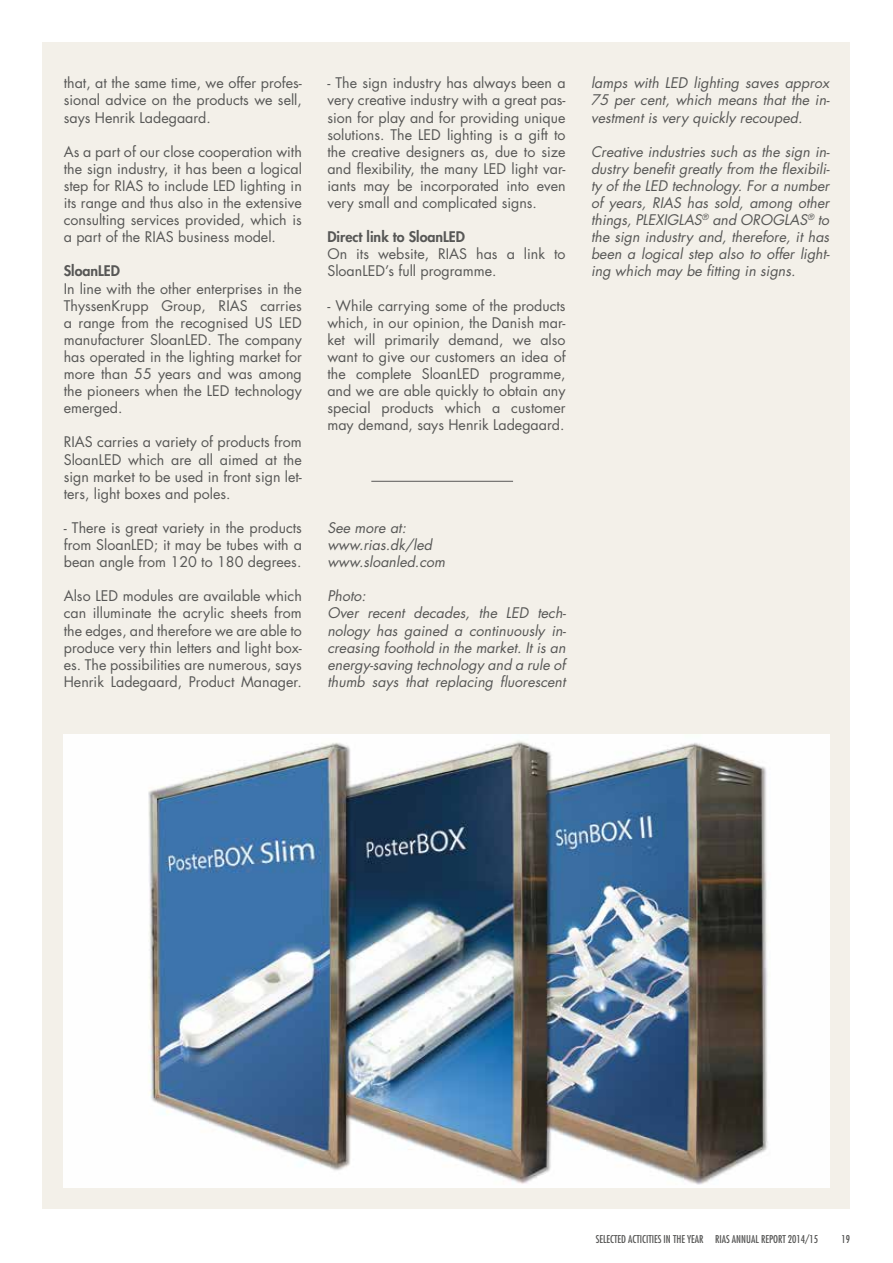
<style>
.page{position:relative;width:893px;height:1263px;background:#fff}
.page>*{position:absolute;margin:0;border:0;box-sizing:border-box;transform-origin:0 0}
.t1{font:14.25px/17.1px "Futura Std";color:#575756;text-align:justify}
.t2{font:italic 14.25px/17.1px "Futura Std";color:#575756}
.t3{font:800 14.25px "Futura Std";color:#575756}
.t4{font:condensed 10.5px "Futura Std";color:#575756}
</style>
<div class="page">
<div style="left:43px;top:43px;width:807px;height:1166px;background:#f3f0e9"></div>
<img style="left:64px;top:734px;width:765px;height:454px">
<hr style="left:371px;top:481px;width:142px;height:1px;background:#575756">
<p class="t1" style="left:64px;top:75px;width:240px">that, at the same time, we offer profes&shy;sional advice on the products we sell, says Henrik Ladegaard.</p>
<p class="t1" style="left:64px;top:143px;width:240px">As a part of our close cooperation with the sign industry, it has been a logical step for RIAS to include LED lighting in its range and thus also in the extensive consulting services provided, which is a part of the RIAS business model.</p>
<p class="t3" style="left:64px;top:262px;width:58px">SloanLED</p>
<p class="t1" style="left:64px;top:280px;width:240px">In line with the other enterprises in the ThyssenKrupp Group, RIAS carries a range from the recognised US LED manufacturer SloanLED. The company has operated in the lighting market for more than 55 years and was among the pioneers when the LED technology emerged.</p>
<p class="t1" style="left:64px;top:434px;width:240px">RIAS carries a variety of products from SloanLED which are all aimed at the sign market to be used in front sign let&shy;ters, light boxes and poles.</p>
<p class="t1" style="left:64px;top:519px;width:240px">- There is great variety in the products from SloanLED; it may be tubes with a bean angle from 120 to 180 degrees.</p>
<p class="t1" style="left:64px;top:588px;width:240px">Also LED modules are available which can illuminate the acrylic sheets from the edges, and therefore we are able to produce very thin letters and light box&shy;es. The possibilities are numerous, says Henrik Ladegaard, Product Manager.</p>
<p class="t1" style="left:327px;top:75px;width:240px">- The sign industry has always been a very creative industry with a great pas&shy;sion for play and for providing unique solutions. The LED lighting is a gift to the creative designers as, due to size and flexibility, the many LED light var&shy;iants may be incorporated into even very small and complicated signs.</p>
<p class="t3" style="left:327px;top:228px;width:139px">Direct link to SloanLED</p>
<p class="t1" style="left:327px;top:246px;width:240px">On its website, RIAS has a link to<br>SloanLED’s full programme.</p>
<p class="t1" style="left:327px;top:297px;width:240px">- While carrying some of the products which, in our opinion, the Danish mar&shy;ket will primarily demand, we also want to give our customers an idea of the complete SloanLED programme, and we are able quickly to obtain any special products which a customer may demand, says Henrik Ladegaard.</p>
<p class="t2" style="left:591px;top:75px;width:240px;text-align:justify">lamps with LED lighting saves approx 75 per cent, which means that the in&shy;vestment is very quickly recouped.</p>
<p class="t2" style="left:591px;top:143px;width:240px;text-align:justify">Creative industries such as the sign in&shy;dustry benefit greatly from the flexibili&shy;ty of the LED technology. For a number of years, RIAS has sold, among other things, PLEXIGLAS<sup>®</sup> and OROGLAS<sup>®</sup> to the sign industry and, therefore, it has been a logical step also to offer light&shy;ing which may be fitting in signs.</p>
<p class="t2" style="left:327px;top:519px;width:119px">See more at: www.rias.dk/led www.sloanled.com</p>
<p class="t2" style="left:327px;top:588px;width:240px">Photo:<br>Over recent decades, the LED tech&shy;nology has gained a continuously in&shy;creasing foothold in the market. It is an energy-saving technology and a rule of thumb says that replacing fluorescent</p>
<p class="t4" style="left:596px;top:1233px;width:109px">SELECTED ACTICITIES IN THE YEAR</p>
<p class="t4" style="left:715px;top:1233px;width:105px">RIAS ANNUAL REPORT 2014/15</p>
<p class="t4" style="left:841px;top:1233px;width:10px">19</p>
</div>
